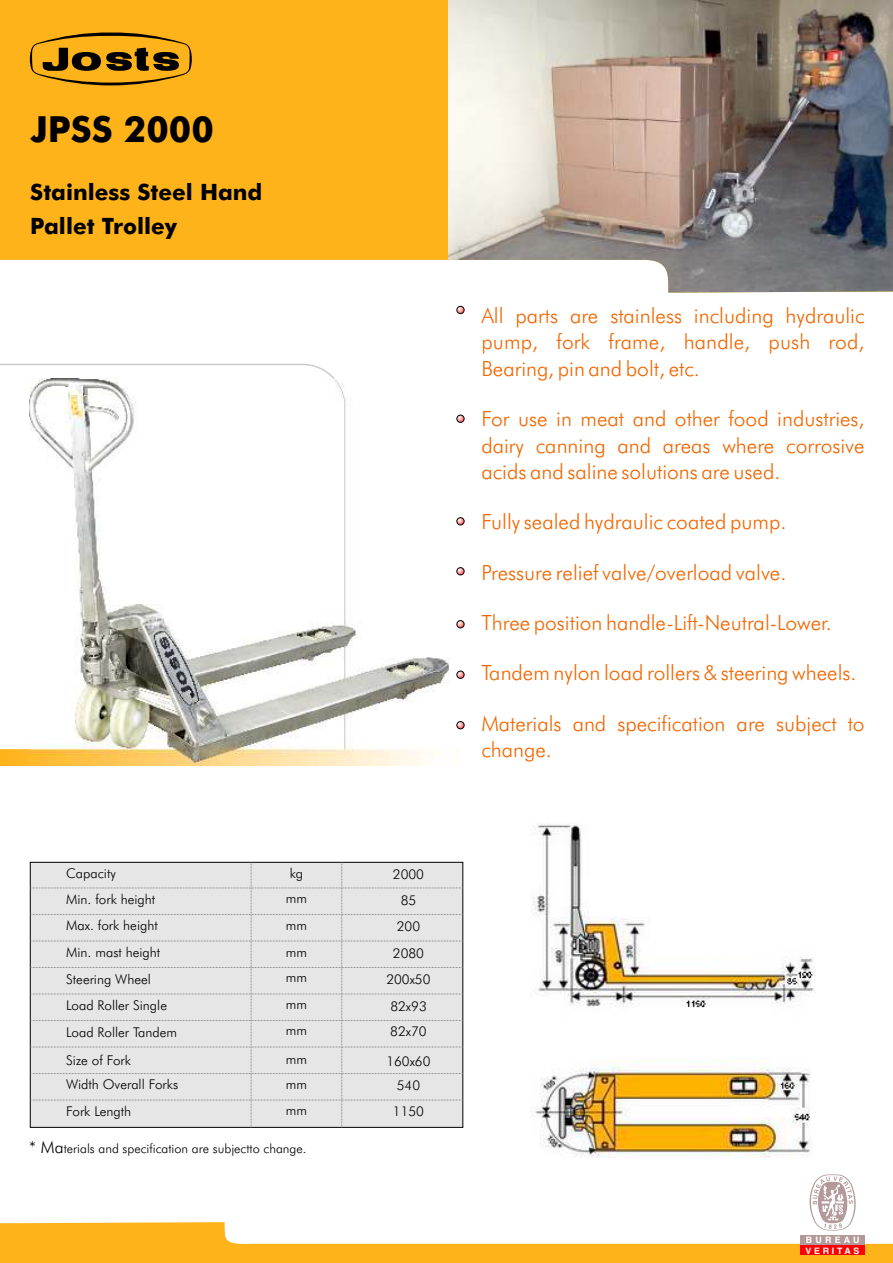
<style>
.page{position:relative;width:893px;height:1263px;background:#fff}
.page>*{position:absolute;margin:0;border:0;box-sizing:border-box;transform-origin:0 0}
.t1{font:500 36px "Futura BT";color:#000}
.t2{font:500 22.5px/33.8px "Futura BT";color:#000}
.t3{font:300 21px/26.4px "Futura BT";color:#f26600;text-align:justify}
.t4{font:300 13.5px/26.7px "Futura BT";color:#000}
.t5{font:300 12.75px "Futura BT";color:#000}
.t6{font:700 8.85px/11.4px "Helvetica";letter-spacing:.305em;color:#fff}
.s1{font-size:16.5px}
</style>
<div class="page">
<div style="left:0;top:0;width:448px;height:260px;background:#ffb31a"></div>
<img style="left:448px;top:0;width:445px;height:293px">
<svg style="left:29px;top:32px;width:163px;height:54px;background:#b88112"></svg>
<svg style="left:0;top:363px;width:335px;height:386px"></svg>
<img style="left:0;top:749px;width:426px;height:16px">
<svg style="left:457px;top:306px;width:7px;height:8px"></svg>
<div style="left:457px;top:306px;width:7px;height:8px;border:1px solid #000;border-radius:50%"></div>
<img style="left:30px;top:378px;width:420px;height:384px">
<img style="left:531px;top:824px;width:285px;height:333px">
<svg style="left:30px;top:862px;width:433px;height:265px;background:#e2e2e2"></svg>
<svg style="left:0;top:1174px;width:893px;height:89px"></svg>
<svg style="left:457px;top:415px;width:7px;height:7px"></svg>
<div style="left:457px;top:415px;width:7px;height:7px;border:1px solid #000;border-radius:50%"></div>
<svg style="left:457px;top:518px;width:7px;height:7px"></svg>
<div style="left:457px;top:517px;width:7px;height:8px;border:1px solid #000;border-radius:50%"></div>
<svg style="left:457px;top:568px;width:7px;height:7px"></svg>
<div style="left:457px;top:567px;width:7px;height:8px;border:1px solid #000;border-radius:50%"></div>
<svg style="left:457px;top:621px;width:7px;height:7px"></svg>
<div style="left:457px;top:620px;width:7px;height:8px;border:1px solid #000;border-radius:50%"></div>
<svg style="left:457px;top:671px;width:7px;height:7px"></svg>
<div style="left:457px;top:671px;width:7px;height:7px;border:1px solid #000;border-radius:50%"></div>
<svg style="left:457px;top:721px;width:7px;height:8px"></svg>
<div style="left:457px;top:721px;width:7px;height:8px;border:1px solid #000;border-radius:50%"></div>
<h1 class="t1" style="left:31px;top:115px;width:185px">JPSS 2000</h1>
<p class="t2" style="left:30px;top:177px;width:234px">Stainless Steel Hand<br>Pallet Trolley</p>
<p class="t4" style="left:290px;top:861px;width:15px">kg</p>
<p class="t4" style="left:393px;top:862px;width:33px;text-align:center">2000<br>85<br>200<br>2080</p>
<p class="t4" style="left:386px;top:966px;width:46px;text-align:center">200x50<br>82x93</p>
<p class="t4" style="left:386px;top:1018px;width:46px;line-height:29.4px">82x70<br>160x60</p>
<p class="t4" style="left:393px;top:1074px;width:33px;line-height:25.8px">540<br>1150</p>
<p class="t4" style="left:66px;top:861px;width:112px">Capacity<br>Min. fork height<br>Max. fork height<br>Min. mast height<br>Steering Wheel<br>Load Roller Single<br>Load Roller Tandem<br>Size of Fork</p>
<p class="t4" style="left:66px;top:1072px;width:113px;line-height:27.2px">Width Overall Forks<br>Fork Length</p>
<p class="t4" style="left:286px;top:886px;width:23px;text-align:justify">mm mm mm</p>
<p class="t4" style="left:286px;top:965px;width:23px;line-height:27.2px">mm mm</p>
<p class="t4" style="left:286px;top:1016px;width:23px;line-height:29.4px">mm mm</p>
<p class="t4" style="left:286px;top:1072px;width:23px;line-height:25.8px">mm mm</p>
<p class="t5" style="left:29px;top:1143px;width:279px"><span class="s1">* Ma</span>terials and specification are subjectto change.</p>
<p class="t3" style="left:481px;top:304px;width:385px">All parts are stainless including hydraulic pump, fork frame, handle, push rod, Bearing, pin and bolt, etc.</p>
<p class="t3" style="left:481px;top:408px;width:385px">For use in meat and other food industries, dairy canning and areas where corrosive acids and saline solutions are used.</p>
<p class="t3" style="left:481px;top:511px;width:307px">Fully sealed hydraulic coated pump.</p>
<p class="t3" style="left:481px;top:561px;width:307px">Pressure relief valve/overload valve.</p>
<p class="t3" style="left:481px;top:611px;width:352px">Three position handle-Lift-Neutral-Lower.</p>
<p class="t3" style="left:481px;top:662px;width:377px">Tandem nylon load rollers &amp; steering wheels.</p>
<p class="t3" style="left:481px;top:712px;width:385px">Materials and specification are subject to change.</p>
<p class="t6" style="left:805px;top:1234px;width:56px">BUREAU<br>VERITAS</p>
</div>
